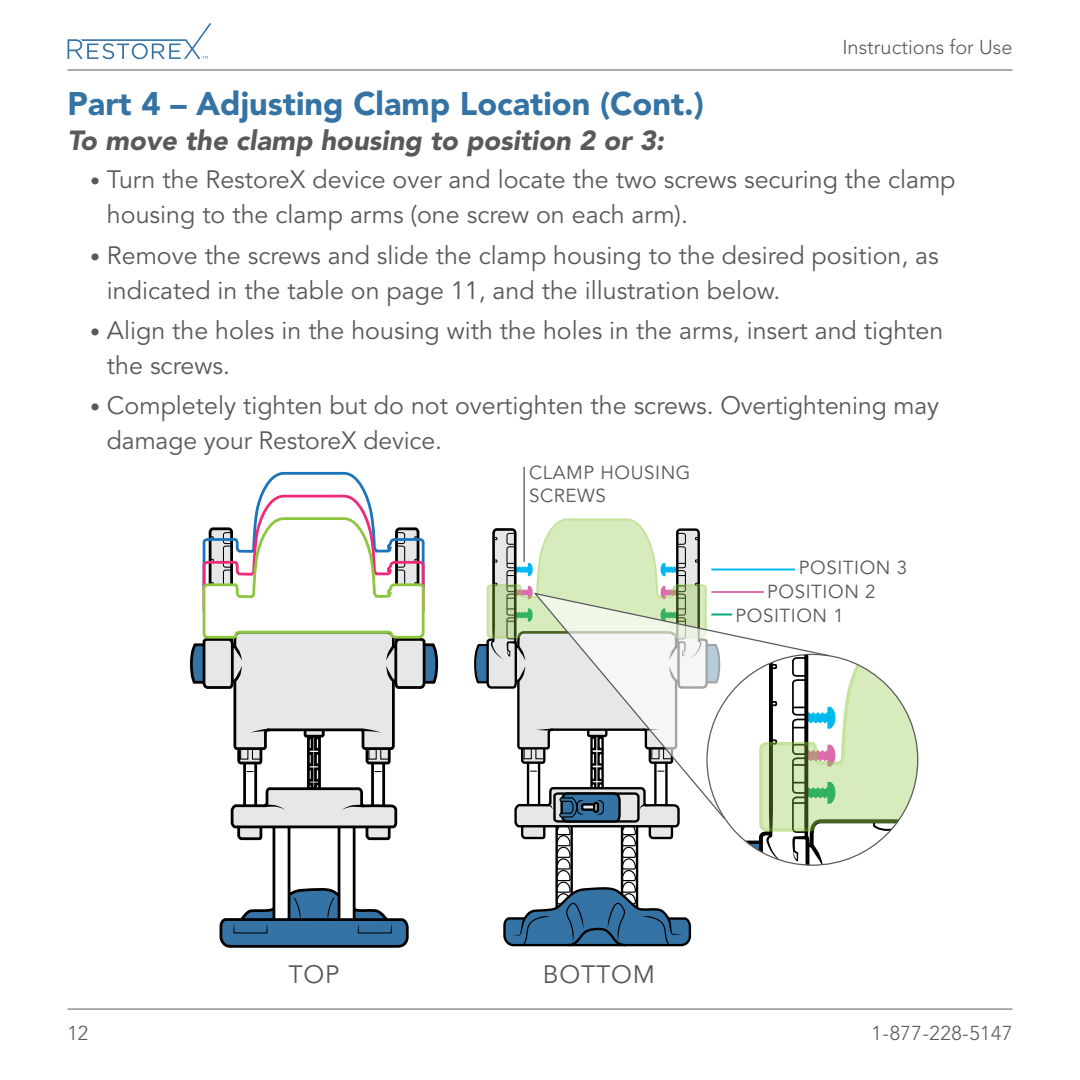
<style>
.page{position:relative;width:1080px;height:1080px;background:#fff}
.page>*{position:absolute;margin:0;border:0;box-sizing:border-box;transform-origin:0 0}
.t1{font:900 32.5px "Avenir";color:#3473a4}
.t2{font:italic 900 27.5px "Avenir";color:#58595b}
.t3{font:25px/35px "Avenir";color:#58595b}
.t4{font:300 20px "Avenir";color:#58595b}
.t5{font:300 20px "Avenir";letter-spacing:.025em;color:#58595b}
.t6{font:18.75px/22.5px "Avenir";letter-spacing:.03em;color:#58595b}
.s1{font-size:20px}
</style>
<div class="page">
<svg style="left:68px;top:23px;width:144px;height:36px"></svg>
<hr style="left:68px;top:70px;width:944px;height:1px;background:#58595b">
<hr style="left:68px;top:1009px;width:944px;height:1px;background:#58595b">
<svg style="left:474px;top:518px;width:444px;height:429px"></svg>
<svg style="left:532px;top:592px;width:299px;height:228px"></svg>
<div style="left:273px;top:824px;width:17px;height:101px;border:3px solid #000"></div>
<div style="left:338px;top:824px;width:18px;height:101px;border:3px solid #000"></div>
<div style="left:243px;top:760px;width:14px;height:48px;border:3px solid #000"></div>
<div style="left:308px;top:735px;width:12px;height:54px;background:#848484"></div>
<div style="left:371px;top:760px;width:14px;height:48px;border:3px solid #000"></div>
<svg style="left:219px;top:887px;width:190px;height:61px"></svg>
<div style="left:307px;top:767px;width:6px;height:15px;border:3px solid #000"></div>
<div style="left:314px;top:767px;width:7px;height:15px;border:3px solid #000"></div>
<svg style="left:230px;top:781px;width:168px;height:61px"></svg>
<svg style="left:190px;top:471px;width:249px;height:301px"></svg>
<hr style="left:523px;top:467px;width:2px;height:95px;background:#58595b">
<p class="t4" style="left:842px;top:35px;width:172px">Instructions for Use</p>
<h1 class="t1" style="left:68px;top:84px;width:638px">Part 4 – Adjusting Clamp Location (Cont.)</h1>
<p class="t2" style="left:68px;top:123px;width:598px">To move the clamp housing to position 2 or 3:</p>
<p class="t3" style="left:107px;top:163px;width:850px;text-indent:-17px"><span class="s1">•</span> Turn the RestoreX device over and locate the two screws securing the clamp housing to the clamp arms (one screw on each arm).</p>
<p class="t3" style="left:107px;top:238px;width:833px;text-indent:-17px"><span class="s1">•</span> Remove the screws and slide the clamp housing to the desired position, as indicated in the table on page 11, and the illustration below.</p>
<p class="t3" style="left:107px;top:314px;width:838px;text-indent:-17px"><span class="s1">•</span> Align the holes in the housing with the holes in the arms, insert and tighten the screws.</p>
<p class="t3" style="left:107px;top:389px;width:834px;text-indent:-17px"><span class="s1">•</span> Completely tighten but do not overtighten the screws. Overtightening may damage your RestoreX device.</p>
<p class="t6" style="left:529px;top:462px;width:163px">CLAMP HOUSING<br>SCREWS</p>
<p class="t6" style="left:799px;top:557px;width:110px">POSITION 3</p>
<p class="t6" style="left:767px;top:581px;width:110px">POSITION 2</p>
<p class="t6" style="left:736px;top:605px;width:110px">POSITION 1</p>
<p class="t3" style="left:288px;top:958px;width:53px">TOP</p>
<p class="t3" style="left:543px;top:958px;width:114px">BOTTOM</p>
<p class="t4" style="left:68px;top:1022px;width:22px">12</p>
<p class="t5" style="left:872px;top:1022px;width:142px">1-877-228-5147</p>
</div>
